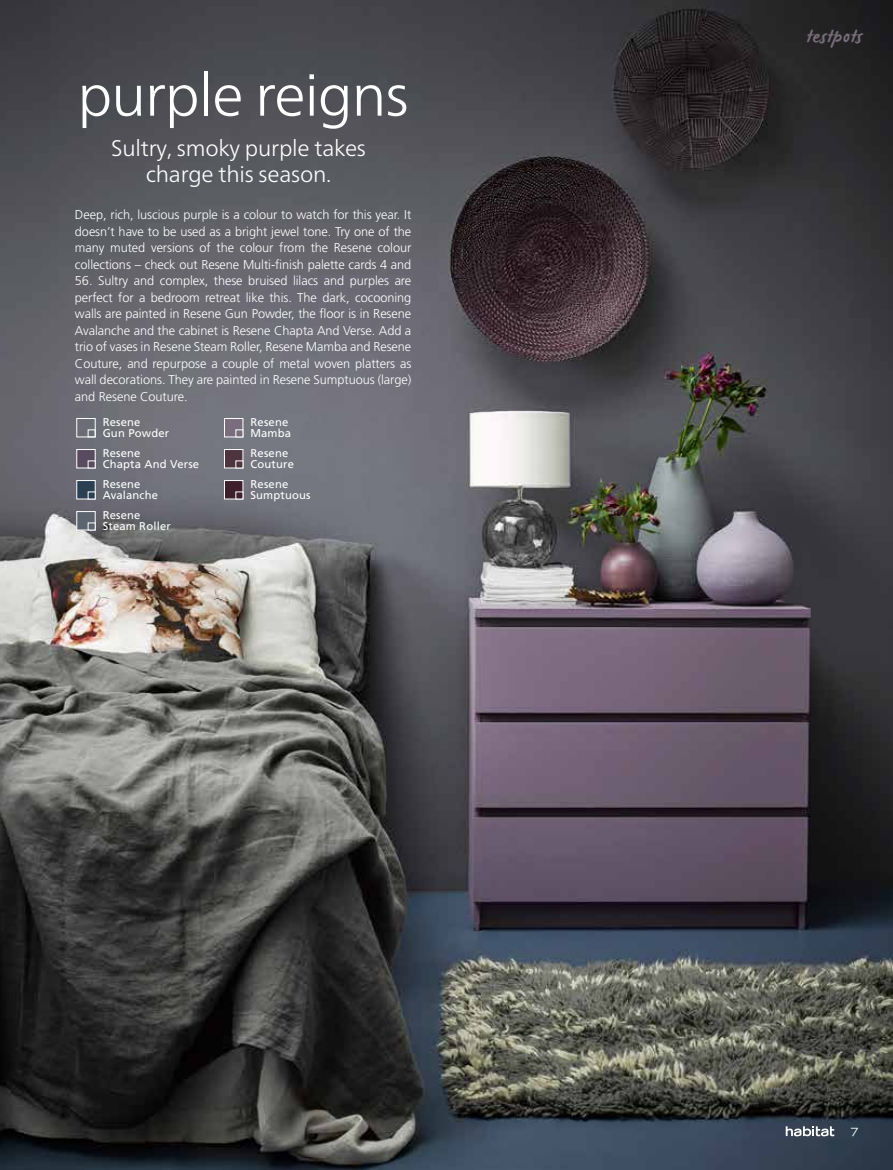
<style>
.page{position:relative;width:893px;height:1170px;background:#fff}
.page>*{position:absolute;margin:0;border:0;box-sizing:border-box;transform-origin:0 0}
.t1{font:300 58.8px "Frutiger Neue LT Pro";letter-spacing:-.02em;color:#fff}
.t2{font:300 22.5px/25.5px "Frutiger Neue LT Pro";letter-spacing:-.01em;color:#fff;text-align:center}
.t3{font:19.5px "James Paul";letter-spacing:.035em;color:#7a6d7d}
.t4{font:300 12.75px/16.5px "Frutiger";letter-spacing:-.005em;color:#fff;text-align:justify}
.t5{font:11.25px/11.2px "Frutiger";letter-spacing:.015em;color:#fff}
.t6{font:expanded 11.25px "Trade Gothic LH";color:#fff}
</style>
<div class="page">
<img style="left:0;top:0;width:893px;height:1169px">
<div style="left:77px;top:418px;width:18px;height:19px;border:1px solid #fff"></div>
<div style="left:88px;top:429px;width:7px;height:8px;border:1px solid #fff"></div>
<div style="left:77px;top:449px;width:18px;height:19px;background:#594b5f;border:1px solid #fff"></div>
<svg style="left:88px;top:460px;width:7px;height:8px"></svg>
<div style="left:77px;top:480px;width:18px;height:19px;background:#2b3f52;border:1px solid #fff"></div>
<svg style="left:88px;top:491px;width:7px;height:8px"></svg>
<div style="left:77px;top:511px;width:18px;height:19px;background:#5c656f;border:1px solid #fff"></div>
<svg style="left:88px;top:522px;width:7px;height:8px"></svg>
<div style="left:224px;top:418px;width:19px;height:19px;background:#7a6d7d;border:1px solid #fff"></div>
<div style="left:236px;top:429px;width:7px;height:8px;background:#7a6d7d;border:1px solid #fff"></div>
<div style="left:224px;top:449px;width:19px;height:19px;background:#4e343e;border:1px solid #fff"></div>
<svg style="left:236px;top:460px;width:7px;height:8px"></svg>
<div style="left:224px;top:480px;width:19px;height:19px;background:#3d202b;border:1px solid #fff"></div>
<svg style="left:236px;top:491px;width:7px;height:8px"></svg>
<svg style="left:786px;top:1126px;width:48px;height:10px"></svg>
<h1 class="t1" style="left:77px;top:59px;width:333px">purple reigns</h1>
<h2 class="t2" style="left:111px;top:136px;width:256px">Sultry, smoky purple takes charge this season.</h2>
<p class="t4" style="left:75px;top:206px;width:338px">Deep, rich, luscious purple is a colour to watch for this year. It doesn’t have to be used as a bright jewel tone. Try one of the many muted versions of the colour from the Resene colour collections – check out Resene Multi-finish palette cards 4 and</p>
<p class="t4" style="left:75px;top:272px;width:338px">56. Sultry and complex, these bruised lilacs and purples are perfect for a bedroom retreat like this. The dark, cocooning walls are painted in Resene Gun Powder, the floor is in Resene Avalanche and the cabinet is Resene Chapta And Verse. Add a trio of vases in Resene Steam Roller, Resene Mamba and Resene Couture, and repurpose a couple of metal woven platters as wall decorations. They are painted in Resene Sumptuous (large) and Resene Couture.</p>
<p class="t5" style="left:103px;top:416px;width:68px">Resene<br>Gun Powder</p>
<p class="t5" style="left:103px;top:447px;width:98px">Resene<br>Chapta And Verse</p>
<p class="t5" style="left:103px;top:478px;width:57px">Resene<br>Avalanche</p>
<p class="t5" style="left:103px;top:509px;width:70px">Resene<br>Steam Roller</p>
<p class="t5" style="left:250px;top:416px;width:42px">Resene<br>Mamba</p>
<p class="t5" style="left:250px;top:447px;width:45px">Resene<br>Couture</p>
<p class="t5" style="left:250px;top:478px;width:62px">Resene<br>Sumptuous</p>
<h3 class="t3" style="left:806px;top:26px;width:57px">testpots</h3>
<p class="t6" style="left:850px;top:1124px;width:10px">7</p>
</div>
